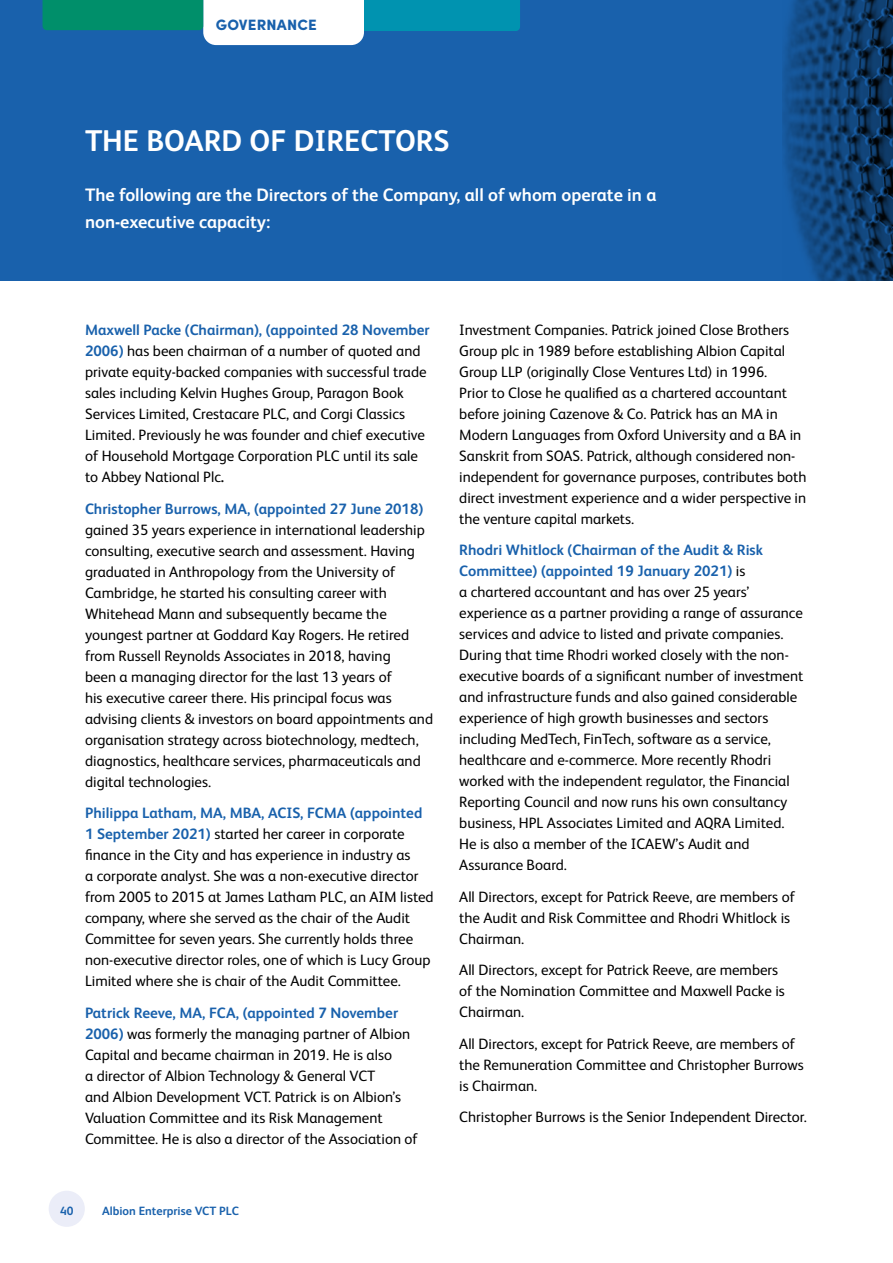
<style>
.page{position:relative;width:893px;height:1263px;background:#fff}
.page>*{position:absolute;margin:0;border:0;box-sizing:border-box;transform-origin:0 0}
.t1{font:700 30px "FS Albert Pro";color:#fff}
.t2{font:700 18px/27px "FS Albert Pro";color:#fff}
.t3{font:15px/21px "FS Albert Pro";color:#000}
.t4{font:700 15px "FS Albert Pro";color:#1961ac}
.t5{font:900 15px "Sofia Pro";letter-spacing:.01em;color:#1961ac}
.t6{font:700 12px "FS Albert Pro";color:#1961ac}
.s1{font-weight:700;color:#1961ac}
.s2{font-weight:700}
</style>
<div class="page">
<div style="left:0;top:0;width:893px;height:281px;background:#1961ac"></div>
<img style="left:782px;top:0;width:111px;height:281px">
<div style="left:49px;top:1191px;width:36px;height:36px;background:#ebedf8;border-radius:50%"></div>
<svg style="left:43px;top:0;width:477px;height:45px"></svg>
<p class="t5" style="left:216px;top:13px;width:102px">GOVERNANCE</p>
<h1 class="t1" style="left:85px;top:119px;width:366px">THE BOARD OF DIRECTORS</h1>
<p class="t2" style="left:85px;top:180px;width:573px">The following are the Directors of the Company, all of whom operate in a non-executive capacity:</p>
<p class="t3" style="left:85px;top:319px;width:346px"><span class="s1">Maxwell Packe (Chairman), (appointed 28 November 2006)</span> has been chairman of a number of quoted and private equity-backed companies with successful trade sales including Kelvin Hughes Group, Paragon Book Services Limited, Crestacare PLC, and Corgi Classics Limited. Previously he was founder and chief executive of Household Mortgage Corporation PLC until its sale to Abbey National Plc<span class="s2">.</span></p>
<p class="t4" style="left:85px;top:498px;width:340px">Christopher Burrows, MA, (appointed 27 June 2018)</p>
<p class="t3" style="left:85px;top:518px;width:350px">gained 35 years experience in international leadership consulting, executive search and assessment. Having graduated in Anthropology from the University of Cambridge, he started his consulting career with Whitehead Mann and subsequently became the youngest partner at Goddard Kay Rogers. He retired from Russell Reynolds Associates in 2018, having<br>been a managing director for the last 13 years of<br>his executive career there. His principal focus was advising clients &amp; investors on board appointments and organisation strategy across biotechnology, medtech, diagnostics, healthcare services, pharmaceuticals and digital technologies.</p>
<p class="t3" style="left:85px;top:802px;width:350px"><span class="s1">Philippa Latham, MA, MBA, ACIS, FCMA (appointed 1 September 2021)</span> started her career in corporate finance in the City and has experience in industry as<br>a corporate analyst. She was a non-executive director from 2005 to 2015 at James Latham PLC, an AIM listed company, where she served as the chair of the Audit Committee for seven years. She currently holds three non-executive director roles, one of which is Lucy Group Limited where she is chair of the Audit Committee.</p>
<p class="t3" style="left:85px;top:1001px;width:334px"><span class="s1">Patrick Reeve, MA, FCA, (appointed 7 November 2006)</span> was formerly the managing partner of Albion Capital and became chairman in 2019. He is also<br>a director of Albion Technology &amp; General VCT<br>and Albion Development VCT. Patrick is on Albion’s Valuation Committee and its Risk Management Committee. He is also a director of the Association of</p>
<p class="t6" style="left:60px;top:1202px;width:15px">40</p>
<p class="t6" style="left:102px;top:1202px;width:138px">Albion Enterprise VCT PLC</p>
<p class="t3" style="left:459px;top:318px;width:349px">Investment Companies. Patrick joined Close Brothers Group plc in 1989 before establishing Albion Capital Group LLP (originally Close Ventures Ltd) in 1996.<br>Prior to Close he qualified as a chartered accountant before joining Cazenove &amp; Co. Patrick has an MA in Modern Languages from Oxford University and a BA in Sanskrit from SOAS. Patrick, although considered non&shy;independent for governance purposes, contributes both direct investment experience and a wider perspective in the venture capital markets.</p>
<p class="t3" style="left:459px;top:538px;width:346px"><span class="s1">Rhodri Whitlock (Chairman of the Audit &amp; Risk Committee) (appointed 19 January 2021)</span> is<br>a chartered accountant and has over 25 years’ experience as a partner providing a range of assurance services and advice to listed and private companies.<br>During that time Rhodri worked closely with the non&shy;executive boards of a significant number of investment and infrastructure funds and also gained considerable experience of high growth businesses and sectors including MedTech, FinTech, software as a service, healthcare and e-commerce. More recently Rhodri worked with the independent regulator, the Financial Reporting Council and now runs his own consultancy business, HPL Associates Limited and AQRA Limited.<br>He is also a member of the ICAEW’s Audit and Assurance Board.</p>
<p class="t3" style="left:459px;top:885px;width:337px">All Directors, except for Patrick Reeve, are members of the Audit and Risk Committee and Rhodri Whitlock is<br>Chairman.</p>
<p class="t3" style="left:459px;top:958px;width:327px">All Directors, except for Patrick Reeve, are members of the Nomination Committee and Maxwell Packe is<br>Chairman.</p>
<p class="t3" style="left:459px;top:1032px;width:346px">All Directors, except for Patrick Reeve, are members of the Remuneration Committee and Christopher Burrows is Chairman.</p>
<p class="t3" style="left:459px;top:1105px;width:349px">Christopher Burrows is the Senior Independent Director.</p>
</div>
